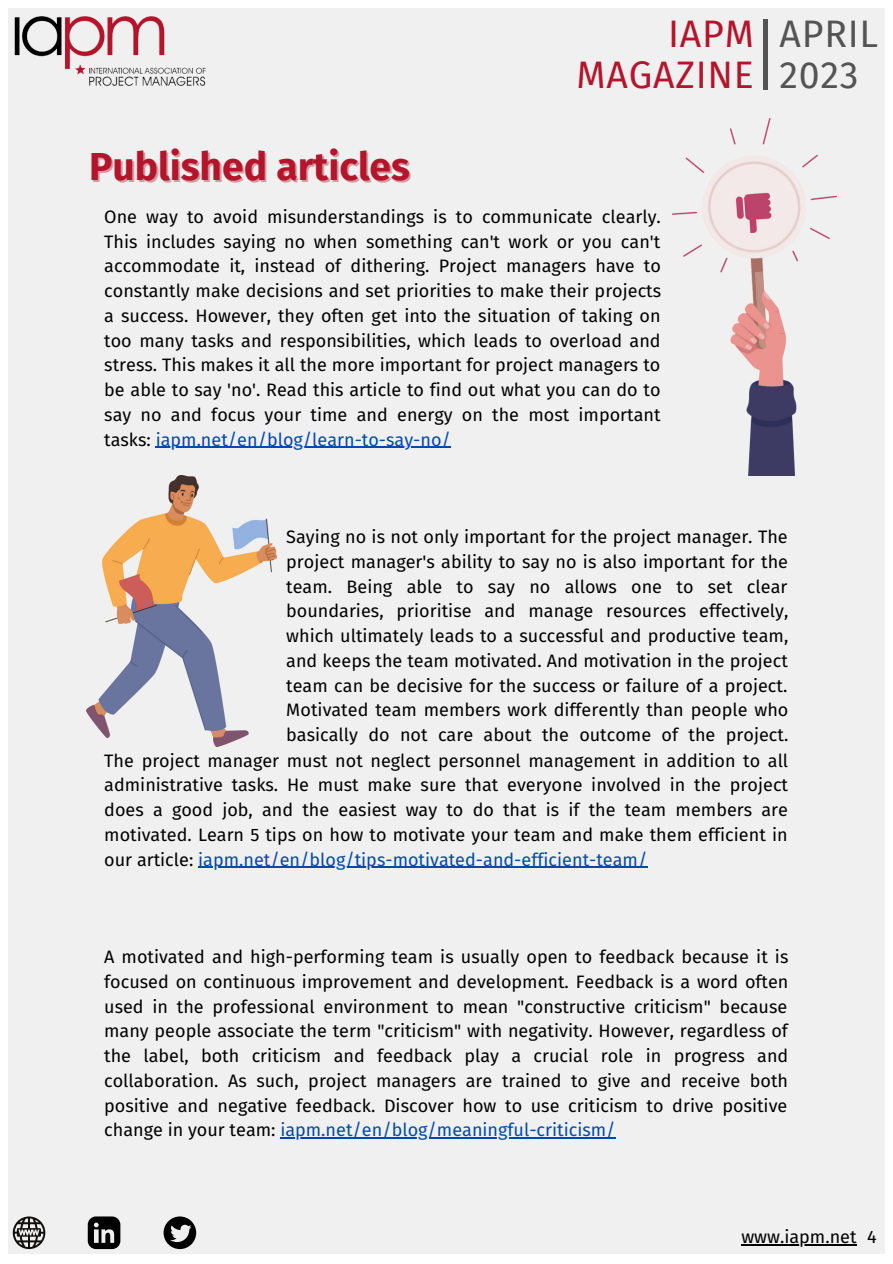
<style>
.page{position:relative;width:893px;height:1264px;background:#fff}
.page>*{position:absolute;margin:0;border:0;box-sizing:border-box;transform-origin:0 0}
.t1{font:700 39px "Fira Sans";color:#b4152b}
.t2{font:37.5px/40.5px "Fira Sans";letter-spacing:.02em;color:#b4152b;text-align:right}
.t3{font:37.5px/40.5px "Fira Sans";letter-spacing:.02em;color:#545454}
.t4{font:18px/24.8px "Fira Sans";color:#000;text-align:justify}
.t5{font:18px "Fira Sans";color:#f0f0f0}
.s1{color:#004aad}
</style>
<div class="page">
<div style="left:0;top:0;width:892px;height:1262px;background:linear-gradient(to bottom,#fdfdfd,#fdfdfd)"></div>
<div style="left:8px;top:8px;width:876px;height:1245px;background:#f0f0f0"></div>
<img style="left:14px;top:16px;width:192px;height:70px">
<svg style="left:88px;top:1216px;width:32px;height:32px"></svg>
<svg style="left:13px;top:1216px;width:32px;height:32px"></svg>
<svg style="left:163px;top:1216px;width:33px;height:32px"></svg>
<img style="left:673px;top:118px;width:163px;height:358px">
<img style="left:86px;top:475px;width:190px;height:271px">
<hr style="left:741px;top:1244px;width:115px;height:1px;background:#000">
<hr style="left:156px;top:447px;width:295px;height:1px;background:#004aad">
<hr style="left:198px;top:866px;width:449px;height:1px;background:#004aad">
<hr style="left:280px;top:1137px;width:335px;height:1px;background:#004aad">
<div style="left:763px;top:20px;width:5px;height:69px;background:#545454"></div>
<h2 class="t2" style="left:576px;top:15px;width:179px">IAPM<br>MAGAZINE</h2>
<h2 class="t3" style="left:779px;top:15px;width:100px">APRIL<br>2023</h2>
<h1 class="t1" style="left:89px;top:144px;width:322px">Published articles</h1>
<p class="t4" style="left:104px;top:204px;width:558px">One way to avoid misunderstandings is to communicate clearly.<br>This includes saying no when something can't work or you can't accommodate it, instead of dithering. Project managers have to constantly make decisions and set priorities to make their projects a success. However, they often get into the situation of taking on too many tasks and responsibilities, which leads to overload and stress. This makes it all the more important for project managers to be able to say 'no'. Read this article to find out what you can do to say no and focus your time and energy on the most important tasks: <span class="s1">iapm.net/en/blog/learn-to-say-no/</span></p>
<p class="t4" style="left:286px;top:525px;width:503px">Saying no is not only important for the project manager. The project manager's ability to say no is also important for the team. Being able to say no allows one to set clear boundaries, prioritise and manage resources effectively, which ultimately leads to a successful and productive team, and keeps the team motivated. And motivation in the project team can be decisive for the success or failure of a project.<br>Motivated team members work differently than people who basically do not care about the outcome of the project.</p>
<p class="t5" style="left:286px;top:749px;width:48px">_____</p>
<p class="t4" style="left:104px;top:748px;width:685px">The project manager must not neglect personnel management in addition to all administrative tasks. He must make sure that everyone involved in the project does a good job, and the easiest way to do that is if the team members are motivated. Learn 5 tips on how to motivate your team and make them efficient in our article: <span class="s1">iapm.net/en/blog/tips-motivated-and-efficient-team/</span></p>
<p class="t4" style="left:104px;top:944px;width:685px">A motivated and high-performing team is usually open to feedback because it is focused on continuous improvement and development. Feedback is a word often used in the professional environment to mean "constructive criticism" because many people associate the term "criticism" with negativity. However, regardless of the label, both criticism and feedback play a crucial role in progress and collaboration. As such, project managers are trained to give and receive both positive and negative feedback. Discover how to use criticism to drive positive change in your team: <span class="s1">iapm.net/en/blog/meaningful-criticism/</span></p>
<p class="t4" style="left:741px;top:1224px;width:137px">www.iapm.net 4</p>
</div>
